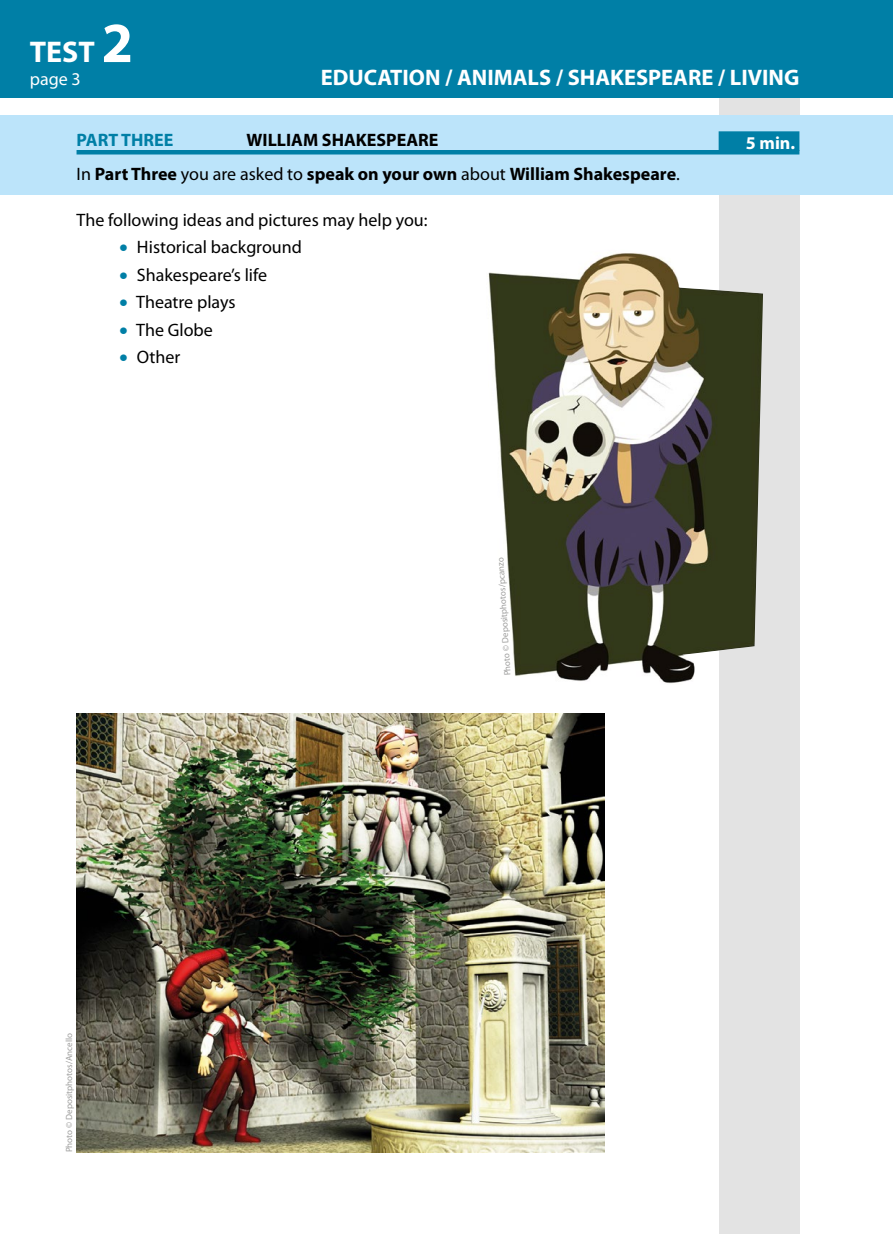
<style>
.page{position:relative;width:893px;height:1234px;background:#fff}
.page>*{position:absolute;margin:0;border:0;box-sizing:border-box;transform-origin:0 0}
.t1{font:700 30px "Myriad Pro";color:#fff}
.t2{font:700 22.5px "Myriad Pro";color:#fff}
.t3{font:18px "Myriad Pro";color:#000}
.t4{font:700 18px "Myriad Pro";color:#000}
.t5{font:700 18px "Myriad Pro";color:#007fa6}
.t6{font:700 18px "Myriad Pro";color:#fff}
.t7{font:18px "Myriad Pro";color:#fff}
.t8{font:9px "Myriad Pro";color:#9d9d9c}
.s1{font-size:57px}
.s2{font-weight:400}
.s3{font-size:31.5px;color:#007fa6}
</style>
<div class="page">
<div style="left:719px;top:85px;width:80px;height:1148px;background:#e3e3e3"></div>
<div style="left:0;top:115px;width:893px;height:80px;background:#bce4fa"></div>
<div style="left:0;top:0;width:893px;height:98px;background:#007fa6"></div>
<div style="left:719px;top:131px;width:80px;height:20px;background:#007fa6"></div>
<hr style="left:77px;top:150px;width:722px;height:4px;background:#007fa6">
<img style="left:488px;top:253px;width:275px;height:431px">
<img style="left:77px;top:713px;width:527px;height:438px">
<p class="t1" style="left:30px;top:32px;width:105px">TEST <span class="s1">2</span></p>
<p class="t7" style="left:30px;top:67px;width:53px">page 3</p>
<p class="t2" style="left:321px;top:63px;width:480px">EDUCATION / ANIMALS / SHAKESPEARE / LIVING</p>
<p class="t5" style="left:77px;top:128px;width:98px">PART THREE</p>
<p class="t4" style="left:247px;top:128px;width:193px">WILLIAM SHAKESPEARE</p>
<p class="t6" style="left:746px;top:131px;width:51px">5 min.</p>
<p class="t4" style="left:77px;top:162px;width:605px"><span class="s2">In</span> Part Three <span class="s2">you are asked to</span> speak on your own <span class="s2">about</span> William Shakespeare<span class="s2">.</span></p>
<p class="t3" style="left:77px;top:209px;width:353px">The following ideas and pictures may help you:</p>
<p class="t3" style="left:119px;top:236px;width:184px"><span class="s3">•</span> Historical background</p>
<p class="t3" style="left:119px;top:264px;width:150px"><span class="s3">•</span> Shakespeare’s life</p>
<p class="t3" style="left:119px;top:291px;width:118px"><span class="s3">•</span> Theatre plays</p>
<p class="t3" style="left:119px;top:318px;width:95px"><span class="s3">•</span> The Globe</p>
<p class="t3" style="left:119px;top:346px;width:63px"><span class="s3">•</span> Other</p>
<p class="t8" style="left:64px;top:1152px;width:121px;rotate:-90deg">Photo © Depositphotos/Ancello</p>
<p class="t8" style="left:503px;top:675px;width:120px;rotate:-94deg">Photo © Depositphotos/pcanzo</p>
</div>
